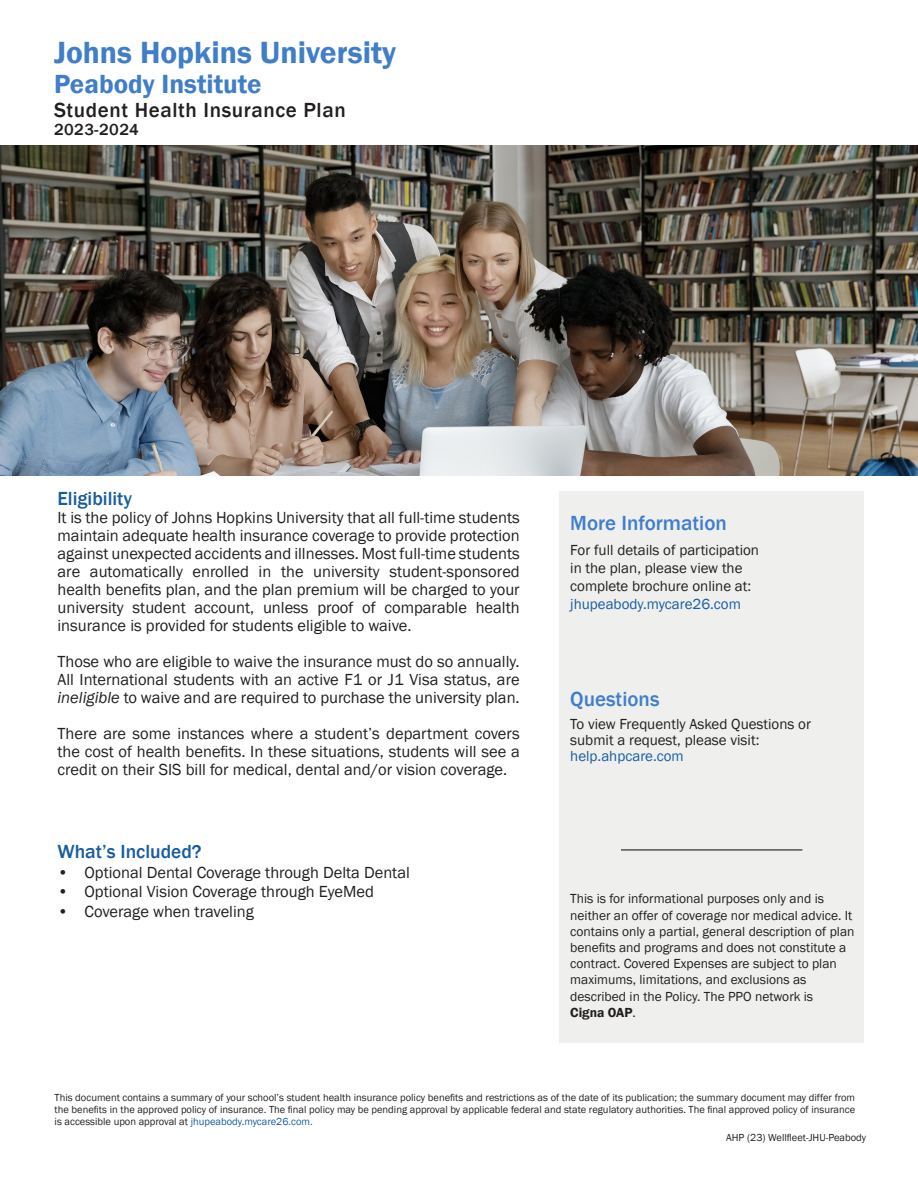
<style>
.page{position:relative;width:918px;height:1188px;background:#fff}
.page>*{position:absolute;margin:0;border:0;box-sizing:border-box;transform-origin:0 0}
.t1{font:600 31.5px "Franklin Gothic";color:#407ec9}
.t2{font:600 27px "Franklin Gothic";color:#407ec9}
.t3{font:500 21px "Franklin Gothic";letter-spacing:.03em;color:#231f20}
.Body_-_Heading__blue{font:500 21px "Franklin Gothic";color:#407ec9}
.t4{font:500 19.5px "Franklin Gothic";color:#175d9e}
.t5{font:16.5px/18px "Franklin Gothic";color:#231f20;text-align:justify}
.t6{font:500 16.5px "Franklin Gothic";letter-spacing:.03em;color:#231f20}
.t7{font:15px "Franklin Gothic";color:#231f20}
.t8{font:15px "Franklin Gothic";color:#175d9e}
.t9{font:13.5px/16.2px "Franklin Gothic";color:#231f20}
.t10{font:600 13.5px "Franklin Gothic";color:#231f20}
.t11{font:10.5px/12px "Franklin Gothic";color:#231f20;text-align:justify}
.s1{font-style:italic}
.s2{font-weight:400}
.s3{color:#175d9e}
</style>
<div class="page">
<div style="left:559px;top:491px;width:305px;height:552px;background:#efefee"></div>
<img style="left:0;top:145px;width:918px;height:331px">
<hr style="left:621px;top:849px;width:181px;height:1px;background:#231f20">
<p class="t1" style="left:54px;top:34px;width:344px">Johns Hopkins University</p>
<p class="t2" style="left:54px;top:68px;width:209px">Peabody Institute</p>
<p class="t3" style="left:54px;top:97px;width:293px">Student Health Insurance Plan</p>
<p class="t6" style="left:54px;top:119px;width:86px">2023-2024</p>
<p class="t4" style="left:58px;top:486px;width:76px">Eligibility</p>
<p class="t5" style="left:58px;top:509px;width:464px">It is the policy of Johns Hopkins University that all full-time students maintain adequate health insurance coverage to provide protection against unexpected accidents and illnesses. Most full-time students are automatically enrolled in the university student-sponsored health benefits plan, and the plan premium will be charged to your university student account, unless proof of comparable health insurance is provided for students eligible to waive.</p>
<p class="t5" style="left:58px;top:653px;width:464px">Those who are eligible to waive the insurance must do so annually.<br>All International students with an active F1 or J1 Visa status, are <span class="s1">ineligible</span> to waive and are required to purchase the university plan.</p>
<p class="t5" style="left:58px;top:725px;width:464px">There are some instances where a student’s department covers the cost of health benefits. In these situations, students will see a credit on their SIS bill for medical, dental and/or vision coverage.</p>
<p class="t4" style="left:58px;top:839px;width:146px">What’s Included?</p>
<p class="t5" style="left:58px;top:864px;width:354px">• Optional Dental Coverage through Delta Dental</p>
<p class="t5" style="left:58px;top:883px;width:318px">• Optional Vision Coverage through EyeMed</p>
<p class="t5" style="left:58px;top:903px;width:198px">• Coverage when traveling</p>
<p class="Body_-_Heading__blue" style="left:570px;top:510px;width:158px">More Information</p>
<p class="t7" style="left:570px;top:540px;width:190px">For full details of participation</p>
<p class="t7" style="left:570px;top:558px;width:174px">in the plan, please view the</p>
<p class="t7" style="left:570px;top:576px;width:183px">complete brochure online at:</p>
<p class="t8" style="left:570px;top:594px;width:172px">jhupeabody.mycare26.com</p>
<p class="Body_-_Heading__blue" style="left:570px;top:686px;width:91px">Questions</p>
<p class="t7" style="left:570px;top:714px;width:242px">To view Frequently Asked Questions or</p>
<p class="t7" style="left:570px;top:731px;width:191px">submit a request, please visit:</p>
<p class="t8" style="left:570px;top:747px;width:115px">help.ahpcare.com</p>
<p class="t9" style="left:570px;top:891px;width:255px">This is for informational purposes only and is</p>
<p class="t9" style="left:570px;top:907px;width:286px">neither an offer of coverage nor medical advice. It contains only a partial, general description of plan benefits and programs and does not constitute a contract. Covered Expenses are subject to plan</p>
<p class="t9" style="left:570px;top:972px;width:238px">maximums, limitations, and exclusions as</p>
<p class="t9" style="left:570px;top:988px;width:244px">described in the Policy. The PPO network is</p>
<p class="t10" style="left:570px;top:1004px;width:67px">Cigna OAP<span class="s2">.</span></p>
<p class="t11" style="left:55px;top:1092px;width:802px">This document contains a summary of your school’s student health insurance policy benefits and restrictions as of the date of its publication; the summary document may differ from the benefits in the approved policy of insurance. The final policy may be pending approval by applicable federal and state regulatory authorities. The final approved policy of insurance is accessible upon approval at <span class="s3">jhupeabody.mycare26.com.</span></p>
<p class="t11" style="left:726px;top:1132px;width:141px">AHP (23) Wellfleet-JHU-Peabody</p>
</div>
